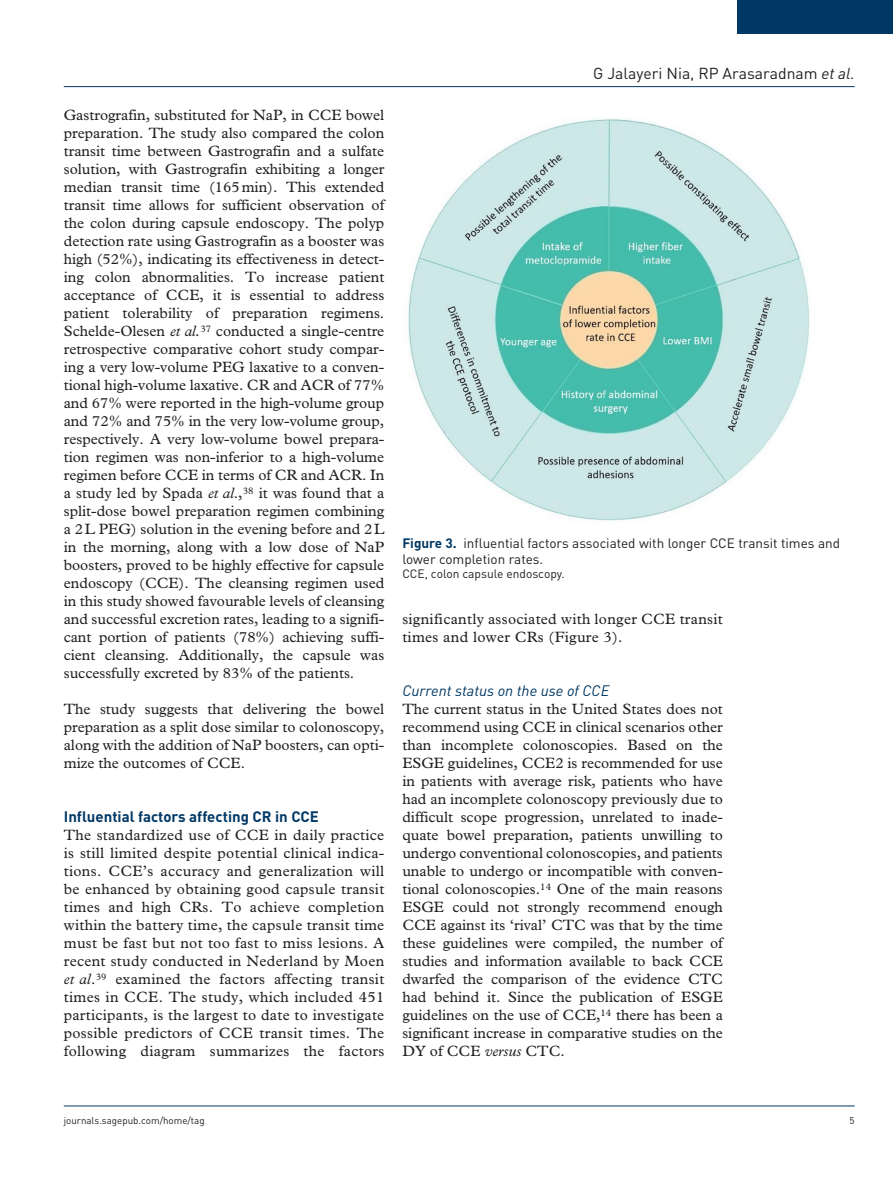
<style>
.page{position:relative;width:893px;height:1191px;background:#fff}
.page>*{position:absolute;margin:0;border:0;box-sizing:border-box;transform-origin:0 0}
.t1{font:15.75px "DIN";color:#231f20}
.t2{font:15px/18px "Plantin Std";color:#231f20;text-align:justify}
.t3{font:15px/18px "Plantin Std";letter-spacing:.02em;color:#231f20}
.t4{font:700 15px "DIN";color:#003865}
.t5{font:italic 15px "DIN";color:#003865}
.t6{font:13.5px/15.8px "DIN";color:#231f20}
.t7{font:12px "DIN";color:#231f20}
.t8{font:9.75px "DIN";color:#231f20}
.s1{font-style:italic}
.s2{font-weight:700;color:#003865}
</style>
<div class="page">
<hr style="left:64px;top:86px;width:791px;height:1px;background:#003865">
<hr style="left:64px;top:1105px;width:791px;height:1px;background:#003865">
<div style="left:738px;top:0;width:155px;height:34px;background:#003865"></div>
<img style="left:408px;top:118px;width:402px;height:403px">
<p class="t2" style="left:64px;top:106px;width:322px">Gastrografin, substituted for NaP, in CCE bowel preparation. The study also compared the colon transit time between Gastrografin and a sulfate solution, with Gastrografin exhibiting a longer median transit time (165min). This extended transit time allows for sufficient observation of the colon during capsule endoscopy. The polyp detection rate using Gastrografin as a booster was high (52%), indicating its effectiveness in detect&shy;ing colon abnormalities. To increase patient acceptance of CCE, it is essential to address patient tolerability of preparation regimens.<br>Schelde-Olesen <span class="s1">et al.</span><sup>37</sup> conducted a single-centre retrospective comparative cohort study compar&shy;ing a very low-volume PEG laxative to a conven&shy;tional high-volume laxative. CR and ACR of 77% and 67% were reported in the high-volume group and 72% and 75% in the very low-volume group, respectively. A very low-volume bowel prepara&shy;tion regimen was non-inferior to a high-volume regimen before CCE in terms of CR and ACR. In a study led by Spada <span class="s1">et al</span>.,<sup>38</sup> it was found that a split-dose bowel preparation regimen combining a 2L PEG) solution in the evening before and 2L in the morning, along with a low dose of NaP boosters, proved to be highly effective for capsule endoscopy (CCE). The cleansing regimen used in this study showed favourable levels of cleansing and successful excretion rates, leading to a signifi&shy;cant portion of patients (78%) achieving suffi&shy;cient cleansing. Additionally, the capsule was successfully excreted by 83% of the patients.</p>
<p class="t2" style="left:64px;top:700px;width:322px">The study suggests that delivering the bowel preparation as a split dose similar to colonoscopy, along with the addition of NaP boosters, can opti&shy;mize the outcomes of CCE.</p>
<p class="t4" style="left:64px;top:807px;width:257px">Influential factors affecting CR in CCE</p>
<p class="t2" style="left:64px;top:826px;width:322px">The standardized use of CCE in daily practice is still limited despite potential clinical indica&shy;tions. CCE’s accuracy and generalization will be enhanced by obtaining good capsule transit times and high CRs. To achieve completion within the battery time, the capsule transit time must be fast but not too fast to miss lesions. A recent study conducted in Nederland by Moen <span class="s1">et al</span>.<sup>39</sup> examined the factors affecting transit times in CCE. The study, which included 451 participants, is the largest to date to investigate possible predictors of CCE transit times. The following diagram summarizes the factors</p>
<p class="t1" style="left:593px;top:63px;width:263px">G Jalayeri Nia, RP Arasaradnam <span class="s1">et al.</span></p>
<p class="t6" style="left:402px;top:535px;width:439px"><span class="s2">Figure 3.</span> influential factors associated with longer CCE transit times and lower completion rates.</p>
<p class="t7" style="left:402px;top:566px;width:164px">CCE, colon capsule endoscopy.</p>
<p class="t3" style="left:402px;top:610px;width:322px">significantly associated with longer CCE transit times and lower CRs (Figure 3).</p>
<p class="t5" style="left:402px;top:681px;width:208px">Current status on the use of CCE</p>
<p class="t2" style="left:402px;top:700px;width:322px">The current status in the United States does not recommend using CCE in clinical scenarios other than incomplete colonoscopies. Based on the ESGE guidelines, CCE2 is recommended for use in patients with average risk, patients who have had an incomplete colonoscopy previously due to difficult scope progression, unrelated to inade&shy;quate bowel preparation, patients unwilling to undergo conventional colonoscopies, and patients unable to undergo or incompatible with conven&shy;tional colonoscopies.<sup>14</sup> One of the main reasons ESGE could not strongly recommend enough CCE against its ‘rival’ CTC was that by the time these guidelines were compiled, the number of studies and information available to back CCE dwarfed the comparison of the evidence CTC had behind it. Since the publication of ESGE guidelines on the use of CCE,<sup>14</sup> there has been a significant increase in comparative studies on the DY of CCE <span class="s1">versus</span> CTC.</p>
<p class="t8" style="left:64px;top:1114px;width:142px">journals.sagepub.com/home/tag</p>
<p class="t8" style="left:850px;top:1114px;width:7px">5</p>
</div>
